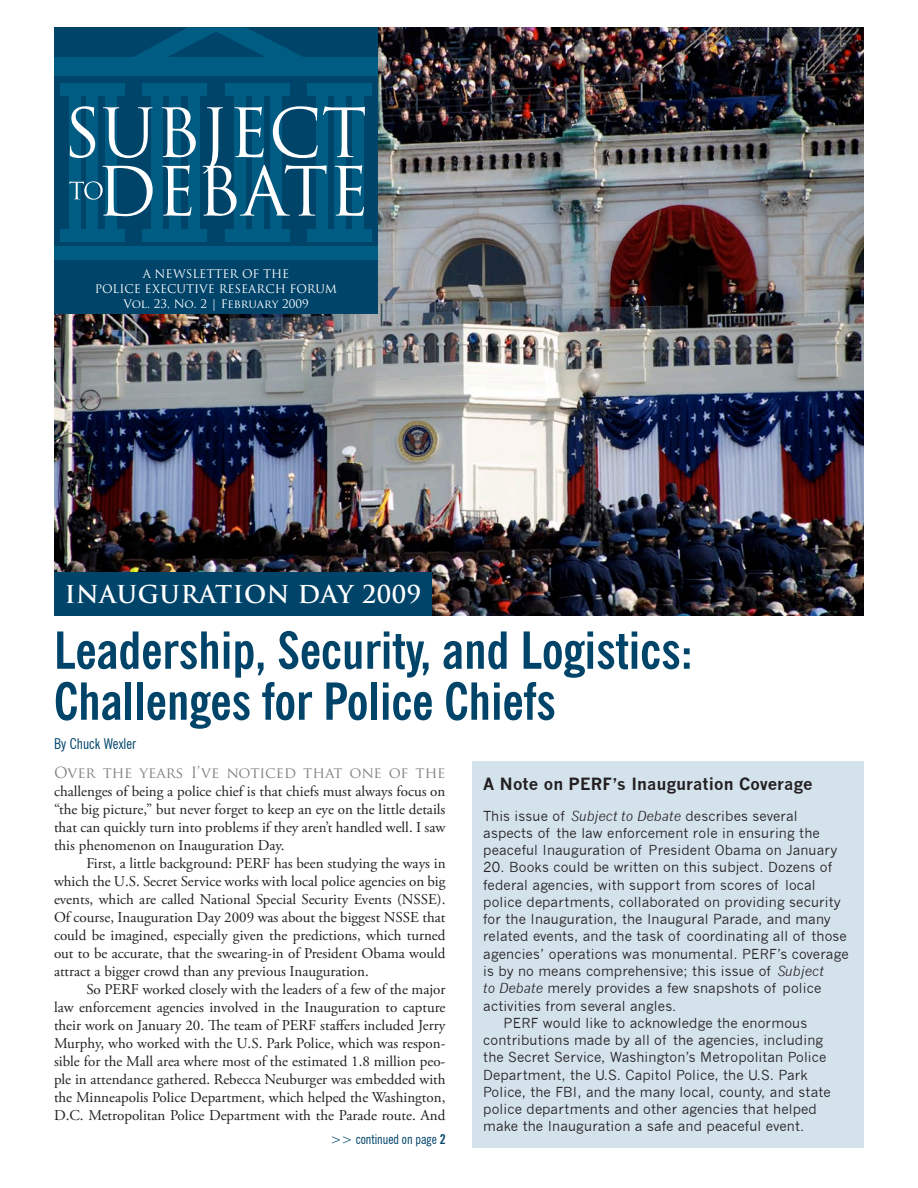
<style>
.page{position:relative;width:918px;height:1188px;background:#fff}
.page>*{position:absolute;margin:0;border:0;box-sizing:border-box;transform-origin:0 0}
.t1{font:700 condensed 51px/51px "News Gothic BT";color:#00446a}
.t2{font:700 24px "Trajan Pro";letter-spacing:.025em;color:#fff}
.t3{font:700 16.5px "News Gothic";letter-spacing:.01em;color:#231f20}
.t4{font:15px/18px "Adobe Garamond Pro";color:#231f20;text-align:justify}
.t5{font:15px "Trajan Pro";color:#808285}
.t6{font:condensed 15px "News Gothic BT";letter-spacing:.005em;color:#00446a}
.t7{font:13.5px/17.2px "News Gothic";letter-spacing:.01em;color:#231f20}
.t8{font:condensed 13.5px "News Gothic BT";color:#00446a}
.t9{font:11.7px/15px "Trajan Pro";color:#fff;text-align:center}
.s1{font-weight:700}
.s2{font-style:italic}
</style>
<div class="page">
<img style="left:54px;top:27px;width:810px;height:589px">
<div style="left:54px;top:27px;width:324px;height:233px;background:#00446a"></div>
<div style="left:54px;top:247px;width:324px;height:13px;background:#005c82"></div>
<div style="left:54px;top:57px;width:324px;height:19px;background:#005c82"></div>
<div style="left:60px;top:83px;width:65px;height:13px;background:#005c82"></div>
<div style="left:60px;top:229px;width:65px;height:13px;background:#005c82"></div>
<div style="left:143px;top:83px;width:64px;height:13px;background:#005c82"></div>
<div style="left:143px;top:229px;width:64px;height:13px;background:#005c82"></div>
<div style="left:225px;top:83px;width:65px;height:13px;background:#005c82"></div>
<div style="left:225px;top:229px;width:65px;height:13px;background:#005c82"></div>
<div style="left:307px;top:83px;width:65px;height:13px;background:#005c82"></div>
<div style="left:307px;top:229px;width:65px;height:13px;background:#005c82"></div>
<div style="left:69px;top:92px;width:12px;height:139px;background:#005c82"></div>
<div style="left:86px;top:91px;width:12px;height:139px;background:#005c82"></div>
<div style="left:105px;top:94px;width:12px;height:139px;background:#005c82"></div>
<div style="left:152px;top:93px;width:11px;height:139px;background:#005c82"></div>
<div style="left:169px;top:92px;width:12px;height:139px;background:#005c82"></div>
<div style="left:188px;top:95px;width:12px;height:139px;background:#005c82"></div>
<div style="left:234px;top:91px;width:12px;height:139px;background:#005c82"></div>
<div style="left:252px;top:90px;width:12px;height:139px;background:#005c82"></div>
<div style="left:270px;top:93px;width:12px;height:139px;background:#005c82"></div>
<div style="left:316px;top:92px;width:12px;height:139px;background:#005c82"></div>
<div style="left:334px;top:92px;width:12px;height:138px;background:#005c82"></div>
<div style="left:352px;top:94px;width:12px;height:139px;background:#005c82"></div>
<svg style="left:134px;top:27px;width:169px;height:30px"></svg>
<svg style="left:70px;top:106px;width:25px;height:52px"></svg>
<svg style="left:103px;top:107px;width:50px;height:51px"></svg>
<svg style="left:162px;top:107px;width:34px;height:50px"></svg>
<svg style="left:162px;top:165px;width:29px;height:51px"></svg>
<svg style="left:202px;top:106px;width:163px;height:110px"></svg>
<svg style="left:69px;top:165px;width:84px;height:51px"></svg>
<div style="left:54px;top:260px;width:324px;height:54px;background:#00446a"></div>
<div style="left:54px;top:573px;width:378px;height:43px;background:#00446a"></div>
<div style="left:472px;top:761px;width:392px;height:387px;background:#d4e2ec"></div>
<p class="t9" style="left:95px;top:266px;width:244px">A NEWSLETTER OF THE<br>POLICE EXECUTIVE RESEARCH FORUM<br>Vol. 23, No. 2 | February 2009</p>
<h2 class="t2" style="left:65px;top:580px;width:358px">INAUGURATION DAY 2009</h2>
<h1 class="t1" style="left:54px;top:625px;width:640px">Leadership, Security, and Logistics:<br>Challenges for Police Chiefs</h1>
<p class="t6" style="left:54px;top:734px;width:84px">By Chuck Wexler</p>
<p class="t5" style="left:54px;top:763px;width:393px">Over the years I’ve noticed that one of the</p>
<p class="t4" style="left:54px;top:783px;width:393px">challenges of being a police chief is that chiefs must always focus on “the big picture,” but never forget to keep an eye on the little details that can quickly turn into problems if they aren’t handled well. I saw this phenomenon on Inauguration Day.</p>
<p class="t4" style="left:54px;top:855px;width:393px;text-indent:32px">First, a little background: PERF has been studying the ways in which the U.S. Secret Service works with local police agencies on big events, which are called National Special Security Events (NSSE).<br>Of course, Inauguration Day 2009 was about the biggest NSSE that could be imagined, especially given the predictions, which turned out to be accurate, that the swearing-in of President Obama would attract a bigger crowd than any previous Inauguration.</p>
<p class="t4" style="left:54px;top:981px;width:393px;text-indent:32px">So PERF worked closely with the leaders of a few of the major law enforcement agencies involved in the Inauguration to capture their work on January 20. The team of PERF staffers included Jerry Murphy, who worked with the U.S. Park Police, which was respon&shy;sible for the Mall area where most of the estimated 1.8 million peo&shy;ple in attendance gathered. Rebecca Neuburger was embedded with the Minneapolis Police Department, which helped the Washington, D.C. Metropolitan Police Department with the Parade route. And</p>
<p class="t8" style="left:330px;top:1131px;width:117px">&gt;&gt; continued on page <span class="s1">2</span></p>
<p class="t3" style="left:483px;top:774px;width:331px">A Note on PERF’s Inauguration Coverage</p>
<p class="t7" style="left:483px;top:807px;width:355px">This issue of <span class="s2">Subject to Debate</span> describes several aspects of the law enforcement role in ensuring the peaceful Inauguration of President Obama on January</p>
<p class="t7" style="left:483px;top:859px;width:350px">20. Books could be written on this subject. Dozens of</p>
<p class="t7" style="left:483px;top:876px;width:334px">federal agencies, with support from scores of local</p>
<p class="t7" style="left:483px;top:894px;width:359px">police departments, collaborated on providing security</p>
<p class="t7" style="left:483px;top:911px;width:349px">for the Inauguration, the Inaugural Parade, and many</p>
<p class="t7" style="left:483px;top:928px;width:365px">related events, and the task of coordinating all of those</p>
<p class="t7" style="left:483px;top:945px;width:367px">agencies’ operations was monumental. PERF’s coverage</p>
<p class="t7" style="left:483px;top:963px;width:342px">is by no means comprehensive; this issue of <span class="s2">Subject</span></p>
<p class="t7" style="left:483px;top:980px;width:340px"><span class="s2">to Debate</span> merely provides a few snapshots of police</p>
<p class="t7" style="left:483px;top:997px;width:195px">activities from several angles.</p>
<p class="t7" style="left:504px;top:1014px;width:305px">PERF would like to acknowledge the enormous</p>
<p class="t7" style="left:483px;top:1032px;width:341px">contributions made by all of the agencies, including</p>
<p class="t7" style="left:483px;top:1049px;width:345px">the Secret Service, Washington’s Metropolitan Police</p>
<p class="t7" style="left:483px;top:1066px;width:326px">Department, the U.S. Capitol Police, the U.S. Park</p>
<p class="t7" style="left:483px;top:1083px;width:349px">Police, the FBI, and the many local, county, and state</p>
<p class="t7" style="left:483px;top:1101px;width:335px">police departments and other agencies that helped</p>
<p class="t7" style="left:483px;top:1118px;width:323px">make the Inauguration a safe and peaceful event.</p>
</div>
